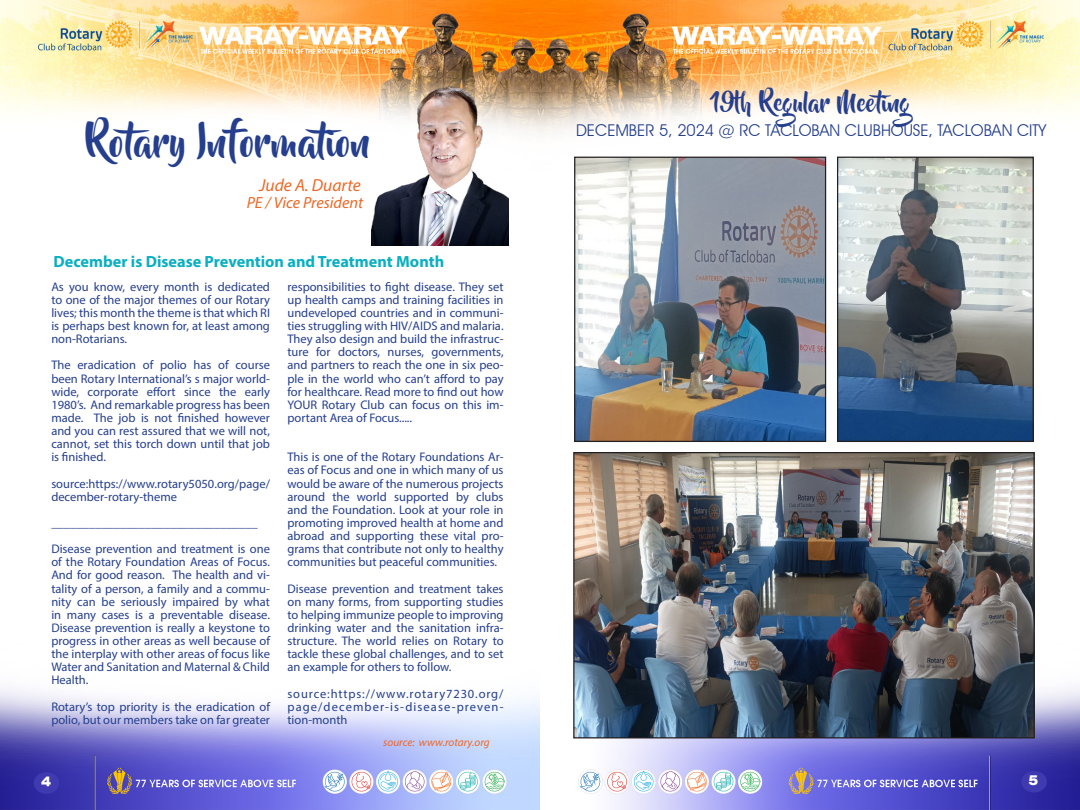
<style>
.page{position:relative;width:1080px;height:810px;background:#fff}
.page>*{position:absolute;margin:0;border:0;box-sizing:border-box;transform-origin:0 0}
.t1{font:38.62px "Beyond The Mountains";color:#253f8e}
.t2{font:23.75px "Beyond The Mountains";color:#253f8e}
.t3{font:italic 17.5px "Myriad Pro";color:#ee6725}
.t4{font:16.25px "Avant Garde IT Cby BT";color:#253f8e}
.t5{font:700 16.25px "Myriad Pro";color:#0aafc3}
.t6{font:italic 16.25px "Myriad Pro";color:#ee6725}
.t7{font:13.75px "Agent Ext DB Bold";color:#fff}
.t8{font:12.5px/13.1px "Myriad Pro";color:#253f8e;text-align:justify}
.t9{font:italic 11.25px "Myriad Pro";color:#ee6725}
.s1{font-family:"Minion Pro";font-size:15px}
</style>
<div class="page">
<img style="left:0;top:0;width:1080px;height:810px">
<div style="left:34px;top:772px;width:25px;height:22px;background:#3f3aaf;border-radius:50%"></div>
<div style="left:1021px;top:771px;width:26px;height:22px;background:#3f3aaf;border-radius:50%"></div>
<img style="left:371px;top:80px;width:138px;height:166px">
<img style="left:576px;top:159px;width:248px;height:281px">
<div style="left:574px;top:157px;width:252px;height:285px;border:1px solid #231f20"></div>
<img style="left:839px;top:159px;width:193px;height:281px">
<div style="left:837px;top:157px;width:197px;height:285px;border:1px solid #231f20"></div>
<img style="left:575px;top:454px;width:458px;height:282px">
<div style="left:573px;top:452px;width:462px;height:286px;border:1px solid #231f20"></div>
<p class="t1" style="left:86px;top:121px;width:287px">Rotary Information</p>
<p class="t6" style="left:247px;top:192px;width:118px">PE / Vice President</p>
<p class="t3" style="left:259px;top:175px;width:103px">Jude A. Duarte</p>
<p class="t5" style="left:53px;top:251px;width:392px">December is Disease Prevention and Treatment Month</p>
<p class="t8" style="left:288px;top:280px;width:218px">responsibilities to fight disease. They set up health camps and training facilities in undeveloped countries and in communi&shy;ties struggling with HIV/AIDS and malaria.<br>They also design and build the infrastruc&shy;ture for doctors, nurses, governments, and partners to reach the one in six peo&shy;ple in the world who can’t afford to pay for healthcare. Read more to find out how YOUR Rotary Club can focus on this im&shy;portant Area of Focus.....</p>
<p class="t8" style="left:288px;top:450px;width:218px">This is one of the Rotary Foundations Ar&shy;eas of Focus and one in which many of us would be aware of the numerous projects around the world supported by clubs and the Foundation. Look at your role in promoting improved health at home and abroad and supporting these vital pro&shy;grams that contribute not only to healthy communities but peaceful communities.</p>
<p class="t8" style="left:288px;top:582px;width:218px">Disease prevention and treatment takes on many forms, from supporting studies to helping immunize people to improving drinking water and the sanitation infra&shy;structure. The world relies on Rotary to tackle these global challenges, and to set an example for others to follow.</p>
<p class="t8" style="left:288px;top:687px;width:218px">source:https://www.rotary7230.org/ page/december-is-disease-preven&shy;tion-month</p>
<p class="t9" style="left:383px;top:735px;width:108px">source: www.rotary.org</p>
<p class="t8" style="left:51px;top:280px;width:220px">As you know, every month is dedicated to one of the major themes of our Rotary lives; this month the theme is that which RI is perhaps best known for, at least among non-Rotarians.</p>
<p class="t8" style="left:51px;top:358px;width:220px">The eradication of polio has of course been Rotary International’s s major world&shy;wide, corporate effort since the early 1980’s. And remarkable progress has been made. The job is not finished however and you can rest assured that we will not, cannot, set this torch down until that job is finished.</p>
<p class="t8" style="left:51px;top:477px;width:220px">source:https://www.rotary5050.org/page/ december-rotary-theme</p>
<p class="t8" style="left:51px;top:516px;width:208px">_________________________________</p>
<p class="t8" style="left:51px;top:542px;width:220px">Disease prevention and treatment is one of the Rotary Foundation Areas of Focus.<br>And for good reason. The health and vi&shy;tality of a person, a family and a commu&shy;nity can be seriously impaired by what in many cases is a preventable disease.<br>Disease prevention is really a keystone to progress in other areas as well because of the interplay with other areas of focus like Water and Sanitation and Maternal &amp; Child Health.</p>
<p class="t8" style="left:51px;top:700px;width:220px">Rotary’s top priority is the eradication of polio, but our members take on far greater</p>
<p class="t2" style="left:710px;top:90px;width:202px">19th Regular Meeting</p>
<p class="t4" style="left:576px;top:121px;width:472px">DECEMBER 5, 2024 @ RC TACLOBAN CLUBHOUSE, TACLOBAN CITY</p>
<p class="t7" style="left:41px;top:773px;width:11px">4<span class="s1">6</span></p>
<p class="t7" style="left:1029px;top:772px;width:11px">5<span class="s1">7</span></p>
</div>
